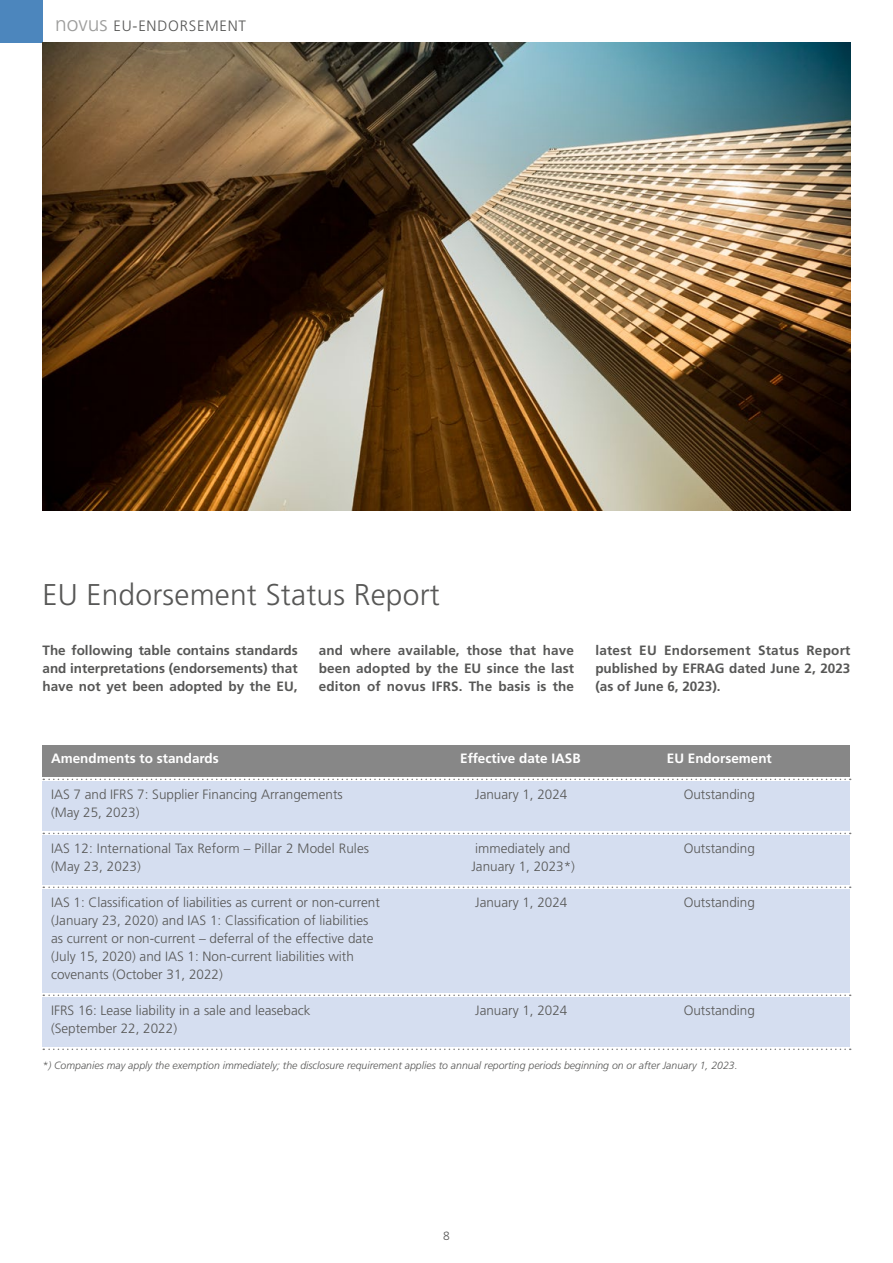
<style>
.page{position:relative;width:893px;height:1263px;background:#fff}
.page>*{position:absolute;margin:0;border:0;box-sizing:border-box;transform-origin:0 0}
.t1{font:300 30px "Frutiger LT Std";letter-spacing:.005em;color:#575756}
.t2{font:300 15px "Frutiger LT Std";letter-spacing:.05em;color:#575756}
.t3{font:300 13.5px/18px "Frutiger LT Std";color:#575756}
.t4{font:700 13.5px/18px "Frutiger LT Std";color:#575756;text-align:justify}
.t5{font:700 13.5px "Frutiger LT Std";color:#fff}
.t6{font:300 12px "Frutiger LT Std";color:#575756}
.t7{font:italic 300 10.5px "Frutiger LT Std";color:#575756}
.s1{font-size:21px;color:#9d9d9c}
</style>
<div class="page">
<div style="left:0;top:0;width:43px;height:43px;background:#4c86bd"></div>
<img style="left:43px;top:43px;width:807px;height:468px">
<div style="left:43px;top:745px;width:807px;height:32px;background:#878787"></div>
<div style="left:43px;top:781px;width:807px;height:50px;background:#d5def0"></div>
<div style="left:43px;top:835px;width:807px;height:50px;background:#d5def0"></div>
<div style="left:43px;top:889px;width:807px;height:104px;background:#d5def0"></div>
<svg style="left:43px;top:779px;width:808px;height:1px"></svg>
<svg style="left:43px;top:886px;width:808px;height:2px"></svg>
<svg style="left:43px;top:833px;width:808px;height:1px"></svg>
<svg style="left:43px;top:994px;width:808px;height:2px"></svg>
<div style="left:43px;top:997px;width:807px;height:50px;background:#d5def0"></div>
<svg style="left:43px;top:1048px;width:808px;height:2px"></svg>
<p class="t2" style="left:55px;top:17px;width:192px"><span class="s1">novus</span> EU-ENDORSEMENT</p>
<h1 class="t1" style="left:43px;top:578px;width:399px">EU Endorsement Status Report</h1>
<p class="t4" style="left:43px;top:641px;width:257px">The following table contains standards and interpretations (endorsements) that have not yet been adopted by the EU,</p>
<p class="t4" style="left:319px;top:641px;width:257px">and where available, those that have been adopted by the EU since the last editon of novus IFRS. The basis is the</p>
<p class="t4" style="left:595px;top:641px;width:257px">latest EU Endorsement Status Report published by EFRAG dated June 2, 2023 (as of June 6, 2023).</p>
<p class="t5" style="left:51px;top:750px;width:169px">Amendments to standards</p>
<p class="t3" style="left:51px;top:785px;width:293px">IAS 7 and IFRS 7: Supplier Financing Arrangements (May 25, 2023)</p>
<p class="t3" style="left:51px;top:839px;width:320px">IAS 12: International Tax Reform – Pillar 2 Model Rules (May 23, 2023)</p>
<p class="t3" style="left:51px;top:893px;width:330px">IAS 1: Classification of liabilities as current or non-current (January 23, 2020) and IAS 1: Classification of liabilities as current or non-current – deferral of the effective date (July 15, 2020) and IAS 1: Non-current liabilities with covenants (October 31, 2022)</p>
<p class="t3" style="left:51px;top:1001px;width:261px">IFRS 16: Lease liability in a sale and leaseback (September 22, 2022)</p>
<p class="t5" style="left:460px;top:750px;width:122px">Effective date IASB</p>
<p class="t3" style="left:475px;top:785px;width:94px">January 1, 2024</p>
<p class="t3" style="left:471px;top:839px;width:105px">immediately and<br>January 1, 2023*)</p>
<p class="t3" style="left:475px;top:893px;width:94px">January 1, 2024</p>
<p class="t3" style="left:475px;top:1001px;width:94px">January 1, 2024</p>
<p class="t5" style="left:667px;top:750px;width:107px">EU Endorsement</p>
<p class="t3" style="left:684px;top:785px;width:73px">Outstanding</p>
<p class="t3" style="left:684px;top:839px;width:73px">Outstanding</p>
<p class="t3" style="left:684px;top:893px;width:73px">Outstanding</p>
<p class="t3" style="left:684px;top:1001px;width:73px">Outstanding</p>
<p class="t7" style="left:43px;top:1059px;width:697px">*) Companies may apply the exemption immediately; the disclosure requirement applies to annual reporting periods beginning on or after January 1, 2023.</p>
<p class="t6" style="left:443px;top:1229px;width:8px">8</p>
</div>
